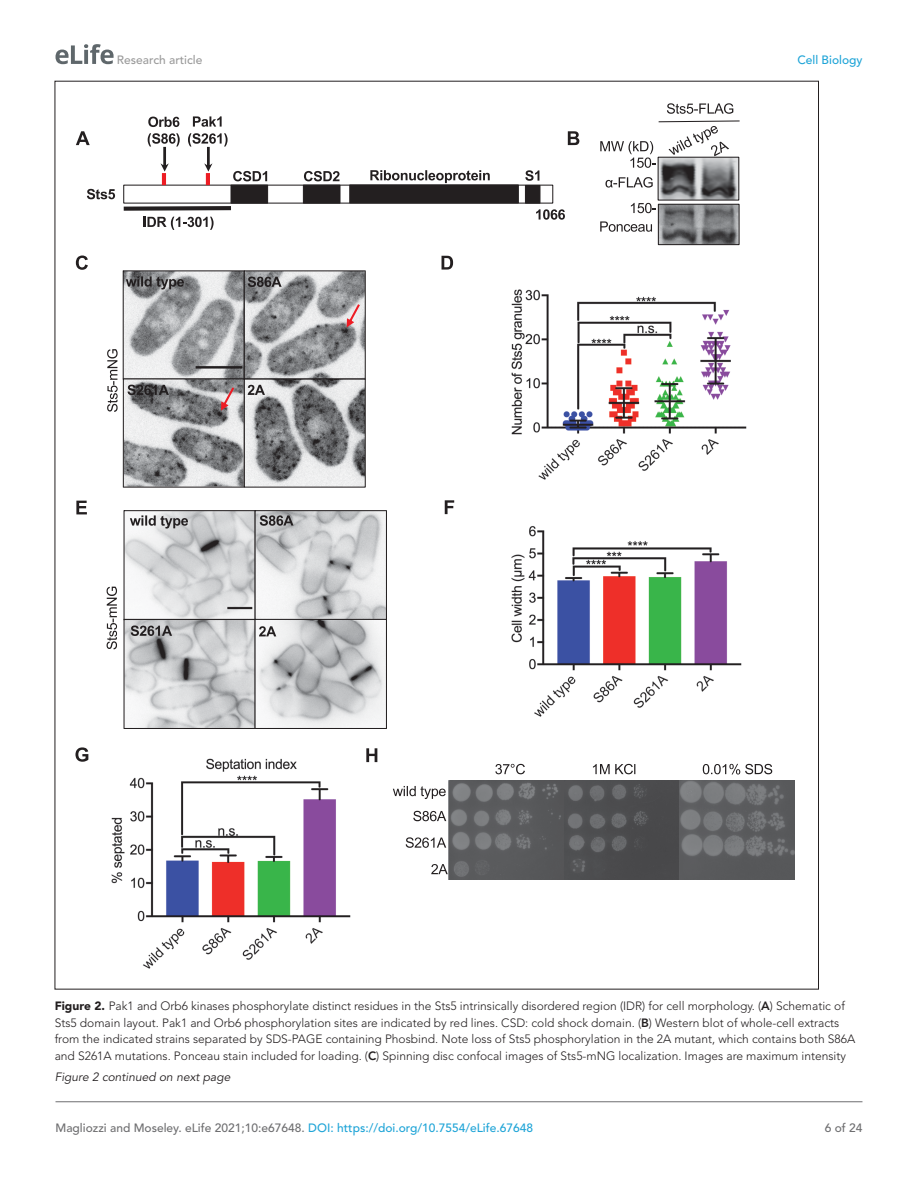
<style>
.page{position:relative;width:918px;height:1188px;background:#fff}
.page>*{position:absolute;margin:0;border:0;box-sizing:border-box;transform-origin:0 0}
.t1{font:300 12px/16.5px "Avenir LT Std";color:#231f20}
.t2{font:500 12px "Avenir LT Std";color:#6e6e70}
.t3{font:italic 12px "Avenir LT Std";color:#231f20}
.t4{font:500 12px "Avenir LT Std";color:#9a9a9a}
.t5{font:500 12px "Avenir LT Std";color:#1ea4d7}
.s1{font-weight:900}
.s2{font-weight:800}
.s3{color:#1ea4d7}
</style>
<div class="page">
<svg style="left:56px;top:44px;width:58px;height:20px"></svg>
<hr style="left:56px;top:1101px;width:806px;height:1px;background:#6e6e70">
<div style="left:123px;top:185px;width:430px;height:19px;background:#fff;border:1px solid #231f20"></div>
<div style="left:231px;top:185px;width:37px;height:19px;background:#231f20;border:1px solid #231f20"></div>
<div style="left:303px;top:185px;width:38px;height:19px;background:#231f20;border:1px solid #231f20"></div>
<div style="left:349px;top:184px;width:170px;height:19px;background:#231f20;border:1px solid #231f20"></div>
<div style="left:525px;top:185px;width:15px;height:19px;background:#231f20;border:1px solid #231f20"></div>
<svg style="left:536px;top:209px;width:29px;height:11px"></svg>
<hr style="left:206px;top:173px;width:4px;height:12px;background:#ed1c24">
<svg style="left:87px;top:189px;width:148px;height:41px"></svg>
<hr style="left:162px;top:173px;width:4px;height:12px;background:#ed1c24">
<svg style="left:76px;top:116px;width:503px;height:67px"></svg>
<svg style="left:76px;top:501px;width:11px;height:13px"></svg>
<svg style="left:107px;top:587px;width:10px;height:62px"></svg>
<svg style="left:445px;top:500px;width:9px;height:14px"></svg>
<img style="left:660px;top:168px;width:77px;height:31px">
<img style="left:660px;top:206px;width:78px;height:37px">
<div style="left:658px;top:204px;width:82px;height:41px;border:1px solid #231f20"></div>
<svg style="left:605px;top:177px;width:48px;height:11px"></svg>
<svg style="left:600px;top:221px;width:52px;height:11px"></svg>
<svg style="left:667px;top:103px;width:66px;height:11px"></svg>
<svg style="left:600px;top:120px;width:140px;height:48px"></svg>
<svg style="left:75px;top:747px;width:13px;height:15px"></svg>
<img style="left:449px;top:780px;width:346px;height:100px">
<svg style="left:366px;top:748px;width:11px;height:14px"></svg>
<svg style="left:393px;top:786px;width:53px;height:13px"></svg>
<svg style="left:413px;top:811px;width:33px;height:10px"></svg>
<svg style="left:406px;top:837px;width:40px;height:11px"></svg>
<svg style="left:431px;top:864px;width:17px;height:10px"></svg>
<svg style="left:495px;top:764px;width:30px;height:10px"></svg>
<svg style="left:593px;top:764px;width:42px;height:10px"></svg>
<svg style="left:703px;top:764px;width:69px;height:11px"></svg>
<svg style="left:631px;top:203px;width:25px;height:10px"></svg>
<svg style="left:76px;top:256px;width:377px;height:232px"></svg>
<svg style="left:124px;top:510px;width:263px;height:219px"></svg>
<img style="left:511px;top:289px;width:236px;height:191px">
<img style="left:511px;top:526px;width:231px;height:191px">
<img style="left:111px;top:758px;width:240px;height:211px">
<p class="t4" style="left:117px;top:53px;width:87px">Research article</p>
<p class="t5" style="left:797px;top:53px;width:67px">Cell Biology</p>
<p class="t1" style="left:55px;top:998px;width:802px"><span class="s1">Figure 2.</span> Pak1 and Orb6 kinases phosphorylate distinct residues in the Sts5 intrinsically disordered region (IDR) for cell morphology. (<span class="s2">A</span>) Schematic of Sts5 domain layout. Pak1 and Orb6 phosphorylation sites are indicated by red lines. CSD: cold shock domain. (<span class="s2">B</span>) Western blot of whole-cell extracts from the indicated strains separated by SDS-PAGE containing Phosbind. Note loss of Sts5 phosphorylation in the 2A mutant, which contains both S86A and S261A mutations. Ponceau stain included for loading. (<span class="s2">C</span>) Spinning disc confocal images of Sts5-mNG localization. Images are maximum intensity</p>
<p class="t3" style="left:55px;top:1070px;width:177px">Figure 2 continued on next page</p>
<p class="t2" style="left:56px;top:1121px;width:479px">Magliozzi and Moseley. eLife 2021;10:e67648. <span class="s3">DOI: https://doi.org/10.7554/eLife.67648</span></p>
<p class="t2" style="left:825px;top:1121px;width:39px">6 of 24</p>
</div>
